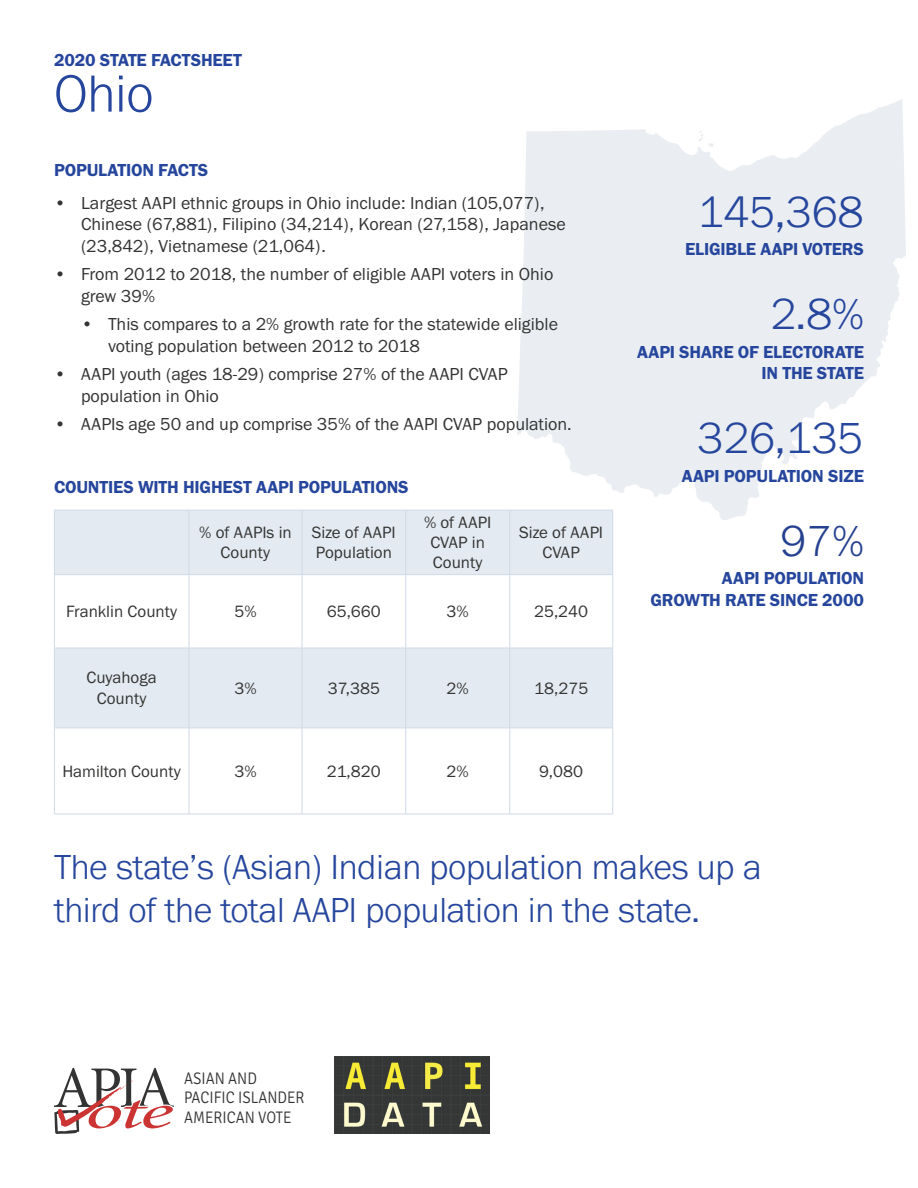
<style>
.page{position:relative;width:918px;height:1188px;background:#fff}
.page>*{position:absolute;margin:0;border:0;box-sizing:border-box;transform-origin:0 0}
.t1{font:300 54px "Franklin Gothic URW";color:#26469d}
.t2{font:300 45px "Franklin Gothic URW";letter-spacing:-.01em;color:#26469d}
.t3{font:300 45px "Franklin Gothic URW";color:#25408f}
.t4{font:300 36px/43.2px "Franklin Gothic URW";letter-spacing:-.01em;color:#26469d}
.t5{font:18px/21.6px "Franklin Gothic URW Boo";color:#333}
.t6{font:18px/21.6px "Franklin Gothic URW Dem";letter-spacing:-.01em;color:#26469d;text-align:right}
.t7{font:16.95px/20.4px "Franklin Gothic URW Boo";color:#343433;text-align:center}
.t8{font:300 16.8px/19.2px "Signika";color:#333;scale:.9 1}
</style>
<div class="page">
<img style="left:335px;top:1057px;width:154px;height:77px">
<svg style="left:54px;top:1068px;width:120px;height:66px"></svg>
<div style="left:55px;top:511px;width:557px;height:63px;background:#e4eaf1"></div>
<svg style="left:55px;top:575px;width:557px;height:239px"></svg>
<hr style="left:54px;top:510px;width:135px;height:1px;background:#cfdae7">
<hr style="left:54px;top:511px;width:1px;height:63px;background:#cfdae7">
<hr style="left:189px;top:510px;width:113px;height:1px;background:#cfdae7">
<hr style="left:189px;top:511px;width:1px;height:63px;background:#cfdae7">
<hr style="left:302px;top:510px;width:104px;height:1px;background:#cfdae7">
<hr style="left:302px;top:511px;width:1px;height:63px;background:#cfdae7">
<hr style="left:406px;top:510px;width:104px;height:1px;background:#cfdae7">
<hr style="left:405px;top:511px;width:1px;height:63px;background:#cfdae7">
<hr style="left:510px;top:510px;width:103px;height:1px;background:#cfdae7">
<hr style="left:509px;top:511px;width:1px;height:63px;background:#cfdae7">
<hr style="left:612px;top:511px;width:1px;height:63px;background:#cfdae7">
<hr style="left:54px;top:574px;width:135px;height:1px;background:#cfdae7">
<hr style="left:54px;top:575px;width:1px;height:73px;background:#cfdae7">
<hr style="left:189px;top:574px;width:113px;height:1px;background:#cfdae7">
<hr style="left:189px;top:575px;width:1px;height:73px;background:#cfdae7">
<hr style="left:302px;top:574px;width:104px;height:1px;background:#cfdae7">
<hr style="left:302px;top:575px;width:1px;height:73px;background:#cfdae7">
<hr style="left:406px;top:574px;width:104px;height:1px;background:#cfdae7">
<hr style="left:405px;top:575px;width:1px;height:73px;background:#cfdae7">
<hr style="left:510px;top:574px;width:103px;height:1px;background:#cfdae7">
<hr style="left:509px;top:575px;width:1px;height:73px;background:#cfdae7">
<hr style="left:612px;top:575px;width:1px;height:73px;background:#cfdae7">
<hr style="left:54px;top:648px;width:135px;height:1px;background:#cfdae7">
<hr style="left:54px;top:648px;width:1px;height:80px;background:#cfdae7">
<hr style="left:189px;top:648px;width:113px;height:1px;background:#cfdae7">
<hr style="left:189px;top:648px;width:1px;height:80px;background:#cfdae7">
<hr style="left:302px;top:648px;width:104px;height:1px;background:#cfdae7">
<hr style="left:302px;top:648px;width:1px;height:80px;background:#cfdae7">
<hr style="left:406px;top:648px;width:104px;height:1px;background:#cfdae7">
<hr style="left:405px;top:648px;width:1px;height:80px;background:#cfdae7">
<hr style="left:510px;top:648px;width:103px;height:1px;background:#cfdae7">
<hr style="left:509px;top:648px;width:1px;height:80px;background:#cfdae7">
<hr style="left:612px;top:648px;width:1px;height:80px;background:#cfdae7">
<hr style="left:54px;top:728px;width:135px;height:1px;background:#cfdae7">
<hr style="left:54px;top:728px;width:1px;height:86px;background:#cfdae7">
<hr style="left:189px;top:728px;width:113px;height:1px;background:#cfdae7">
<hr style="left:189px;top:728px;width:1px;height:86px;background:#cfdae7">
<hr style="left:302px;top:728px;width:104px;height:1px;background:#cfdae7">
<hr style="left:302px;top:728px;width:1px;height:86px;background:#cfdae7">
<hr style="left:406px;top:728px;width:104px;height:1px;background:#cfdae7">
<hr style="left:405px;top:728px;width:1px;height:86px;background:#cfdae7">
<hr style="left:510px;top:728px;width:103px;height:1px;background:#cfdae7">
<hr style="left:509px;top:728px;width:1px;height:86px;background:#cfdae7">
<hr style="left:612px;top:728px;width:1px;height:86px;background:#cfdae7">
<hr style="left:54px;top:814px;width:135px;height:1px;background:#cfdae7">
<hr style="left:189px;top:814px;width:113px;height:1px;background:#cfdae7">
<hr style="left:302px;top:814px;width:104px;height:1px;background:#cfdae7">
<hr style="left:406px;top:814px;width:104px;height:1px;background:#cfdae7">
<hr style="left:510px;top:814px;width:103px;height:1px;background:#cfdae7">
<svg style="left:517px;top:99px;width:389px;height:421px;fill:#eaeef2"></svg>
<p class="t6" style="left:54px;top:49px;width:189px">2020 STATE FACTSHEET</p>
<h1 class="t1" style="left:54px;top:60px;width:101px">Ohio</h1>
<p class="t6" style="left:54px;top:159px;width:156px">POPULATION FACTS</p>
<p class="t5" style="left:81px;top:191px;width:486px;text-indent:-27px">• Largest AAPI ethnic groups in Ohio include: Indian (105,077),<br>Chinese (67,881), Filipino (34,214), Korean (27,158), Japanese (23,842), Vietnamese (21,064).</p>
<p class="t5" style="left:81px;top:263px;width:474px;text-indent:-27px">• From 2012 to 2018, the number of eligible AAPI voters in Ohio grew 39%</p>
<p class="t5" style="left:108px;top:313px;width:452px;text-indent:-27px">• This compares to a 2% growth rate for the statewide eligible voting population between 2012 to 2018</p>
<p class="t5" style="left:81px;top:363px;width:428px;text-indent:-27px">• AAPI youth (ages 18-29) comprise 27% of the AAPI CVAP population in Ohio</p>
<p class="t5" style="left:54px;top:413px;width:519px">• AAPIs age 50 and up comprise 35% of the AAPI CVAP population.</p>
<p class="t6" style="left:54px;top:476px;width:356px">COUNTIES WITH HIGHEST AAPI POPULATIONS</p>
<p class="t7" style="left:199px;top:522px;width:94px">% of AAPIs in<br>County</p>
<p class="t7" style="left:312px;top:522px;width:85px;text-align:left">Size of AAPI<br>Population</p>
<p class="t7" style="left:424px;top:512px;width:69px">% of AAPI<br>CVAP in<br>County</p>
<p class="t7" style="left:519px;top:522px;width:85px">Size of AAPI<br>CVAP</p>
<p class="t7" style="left:66px;top:601px;width:113px">Franklin County</p>
<p class="t7" style="left:234px;top:601px;width:24px">5%</p>
<p class="t7" style="left:327px;top:601px;width:55px">65,660</p>
<p class="t7" style="left:447px;top:601px;width:24px">3%</p>
<p class="t7" style="left:534px;top:601px;width:55px">25,240</p>
<p class="t7" style="left:87px;top:667px;width:72px">Cuyahoga<br>County</p>
<p class="t7" style="left:234px;top:677px;width:24px">3%</p>
<p class="t7" style="left:328px;top:677px;width:54px">37,385</p>
<p class="t7" style="left:447px;top:677px;width:24px">2%</p>
<p class="t7" style="left:534px;top:677px;width:56px">18,275</p>
<p class="t7" style="left:62px;top:760px;width:120px">Hamilton County</p>
<p class="t7" style="left:234px;top:760px;width:24px">3%</p>
<p class="t7" style="left:327px;top:760px;width:55px">21,820</p>
<p class="t7" style="left:447px;top:760px;width:24px">2%</p>
<p class="t7" style="left:539px;top:760px;width:45px">9,080</p>
<h2 class="t2" style="left:698px;top:184px;width:168px">145,368</h2>
<p class="t6" style="left:685px;top:238px;width:180px">ELIGIBLE AAPI VOTERS</p>
<h2 class="t2" style="left:770px;top:286px;width:95px">2.8%</h2>
<p class="t6" style="left:637px;top:340px;width:228px">AAPI SHARE OF ELECTORATE<br>IN THE STATE</p>
<h2 class="t2" style="left:697px;top:410px;width:168px">326,135</h2>
<p class="t6" style="left:682px;top:465px;width:184px">AAPI POPULATION SIZE</p>
<h2 class="t3" style="left:780px;top:513px;width:85px">97%</h2>
<p class="t6" style="left:651px;top:567px;width:215px">AAPI POPULATION<br>GROWTH RATE SINCE 2000</p>
<h3 class="t4" style="left:54px;top:844px;width:709px">The state’s (Asian) Indian population makes up a third of the total AAPI population in the state.</h3>
<p class="t8" style="left:184px;top:1069px;width:135px">ASIAN AND<br>PACIFIC ISLANDER<br>AMERICAN VOTE</p>
</div>
